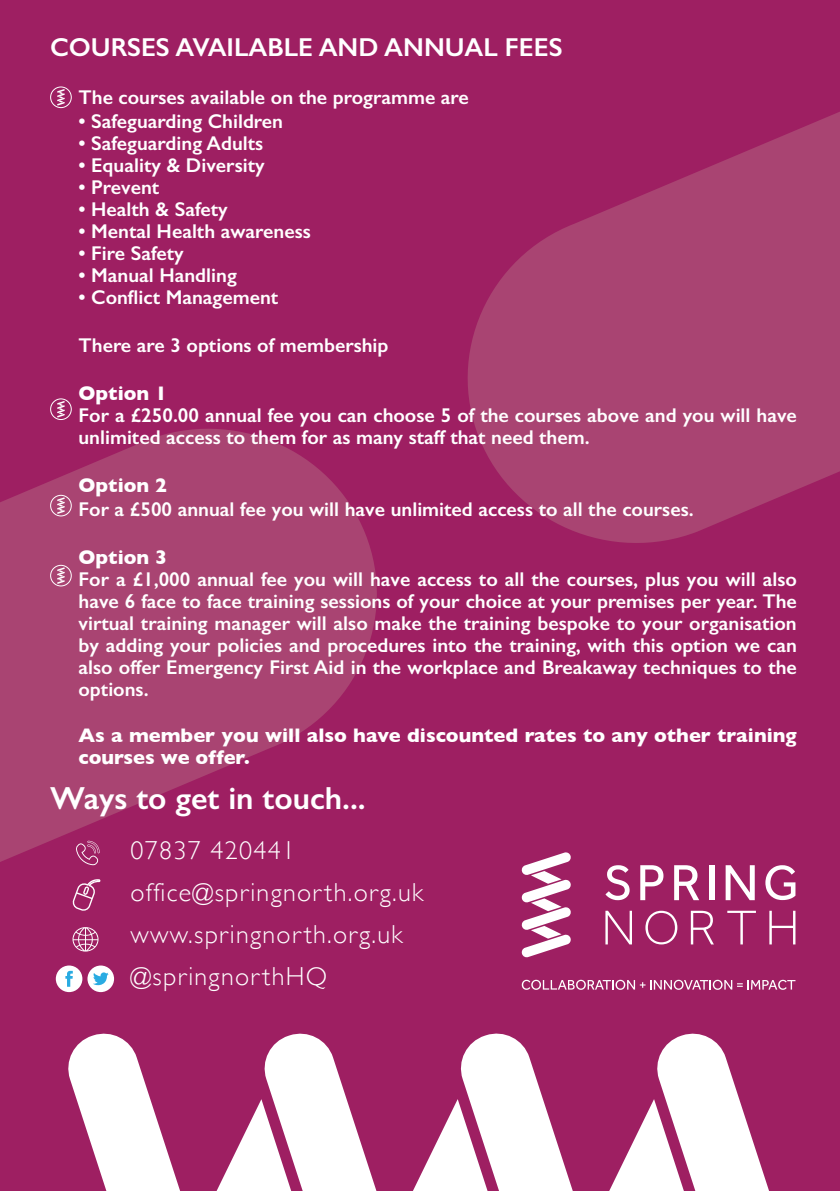
<style>
.page{position:relative;width:840px;height:1191px;background:#fff}
.page>*{position:absolute;margin:0;border:0;box-sizing:border-box;transform-origin:0 0}
.t1{font:600 32px "Gill Sans";color:#fff}
.t2{font:300 26px "Gill Sans";letter-spacing:.05em;color:#fff}
.t3{font:600 26px "Gill Sans";color:#fff}
.t4{font:600 20px/22px "Gill Sans";color:#fff}
.t5{font:700 20px/22px "Gill Sans";color:#fff}
</style>
<div class="page">
<div style="left:0;top:0;width:839px;height:1191px;background:#9e1f62"></div>
<svg style="left:467px;top:112px;width:372px;height:431px;fill:#a94472"></svg>
<svg style="left:0;top:412px;width:377px;height:454px;fill:#a94472"></svg>
<svg style="left:68px;top:1033px;width:701px;height:158px"></svg>
<svg style="left:57px;top:89px;width:8px;height:17px"></svg>
<div style="left:50px;top:86px;width:22px;height:22px;border:1px solid #fff;border-radius:50%"></div>
<svg style="left:57px;top:401px;width:8px;height:16px"></svg>
<div style="left:50px;top:398px;width:22px;height:22px;border:1px solid #fff;border-radius:50%"></div>
<svg style="left:57px;top:497px;width:8px;height:17px"></svg>
<div style="left:50px;top:495px;width:22px;height:21px;border:1px solid #fff;border-radius:50%"></div>
<svg style="left:72px;top:927px;width:26px;height:24px"></svg>
<svg style="left:72px;top:879px;width:29px;height:32px"></svg>
<svg style="left:76px;top:840px;width:24px;height:25px"></svg>
<div style="left:56px;top:965px;width:26px;height:27px;background:#fff;border-radius:50%"></div>
<svg style="left:65px;top:970px;width:8px;height:16px"></svg>
<div style="left:87px;top:965px;width:27px;height:27px;background:#fff;border-radius:50%"></div>
<svg style="left:93px;top:972px;width:15px;height:14px"></svg>
<svg style="left:605px;top:865px;width:24px;height:35px"></svg>
<svg style="left:640px;top:865px;width:23px;height:35px"></svg>
<svg style="left:674px;top:865px;width:24px;height:35px"></svg>
<div style="left:709px;top:865px;width:5px;height:35px;background:#fff"></div>
<svg style="left:725px;top:865px;width:29px;height:35px"></svg>
<svg style="left:765px;top:865px;width:30px;height:35px"></svg>
<svg style="left:605px;top:910px;width:26px;height:34px"></svg>
<svg style="left:645px;top:910px;width:32px;height:34px"></svg>
<svg style="left:690px;top:910px;width:23px;height:34px"></svg>
<svg style="left:727px;top:910px;width:28px;height:34px"></svg>
<svg style="left:769px;top:910px;width:26px;height:34px"></svg>
<svg style="left:521px;top:852px;width:50px;height:106px"></svg>
<svg style="left:521px;top:979px;width:274px;height:10px"></svg>
<svg style="left:57px;top:567px;width:8px;height:17px"></svg>
<div style="left:50px;top:565px;width:22px;height:21px;border:1px solid #fff;border-radius:50%"></div>
<p class="t3" style="left:50px;top:31px;width:513px">COURSES AVAILABLE AND ANNUAL FEES</p>
<p class="t4" style="left:78px;top:86px;width:391px">The courses available on the programme are</p>
<p class="t4" style="left:78px;top:110px;width:206px">• Safeguarding Children</p>
<p class="t4" style="left:78px;top:132px;width:186px">• Safeguarding Adults</p>
<p class="t4" style="left:78px;top:154px;width:187px">• Equality &amp; Diversity</p>
<p class="t4" style="left:78px;top:176px;width:82px">• Prevent</p>
<p class="t4" style="left:78px;top:198px;width:151px">• Health &amp; Safety</p>
<p class="t4" style="left:78px;top:220px;width:234px">• Mental Health awareness</p>
<p class="t4" style="left:78px;top:242px;width:107px">• Fire Safety</p>
<p class="t4" style="left:78px;top:264px;width:160px">• Manual Handling</p>
<p class="t4" style="left:78px;top:286px;width:201px">• Conflict Management</p>
<p class="t4" style="left:78px;top:334px;width:311px">There are 3 options of membership</p>
<p class="t5" style="left:78px;top:382px;width:90px">Option 1</p>
<p class="t4" style="left:78px;top:404px;width:719px">For a £250.00 annual fee you can choose 5 of the courses above and you will have unlimited access to them for as many staff that need them.</p>
<p class="t5" style="left:78px;top:474px;width:90px">Option 2</p>
<p class="t4" style="left:78px;top:498px;width:616px">For a £500 annual fee you will have unlimited access to all the courses.</p>
<p class="t5" style="left:78px;top:546px;width:90px">Option 3</p>
<p class="t4" style="left:78px;top:568px;width:719px;text-align:justify">For a £1,000 annual fee you will have access to all the courses, plus you will also have 6 face to face training sessions of your choice at your premises per year. The virtual training manager will also make the training bespoke to your organisation by adding your policies and procedures into the training, with this option we can also offer Emergency First Aid in the workplace and Breakaway techniques to the options.</p>
<p class="t5" style="left:78px;top:724px;width:719px">As a member you will also have discounted rates to any other training courses we offer.</p>
<p class="t1" style="left:50px;top:779px;width:317px">Ways to get in touch...</p>
<p class="t2" style="left:130px;top:829px;width:166px">07837 420441</p>
<p class="t2" style="left:130px;top:871px;width:294px">office@springnorth.org.uk</p>
<p class="t2" style="left:130px;top:913px;width:273px">www.springnorth.org.uk</p>
<p class="t2" style="left:130px;top:955px;width:198px">@springnorthHQ</p>
</div>
